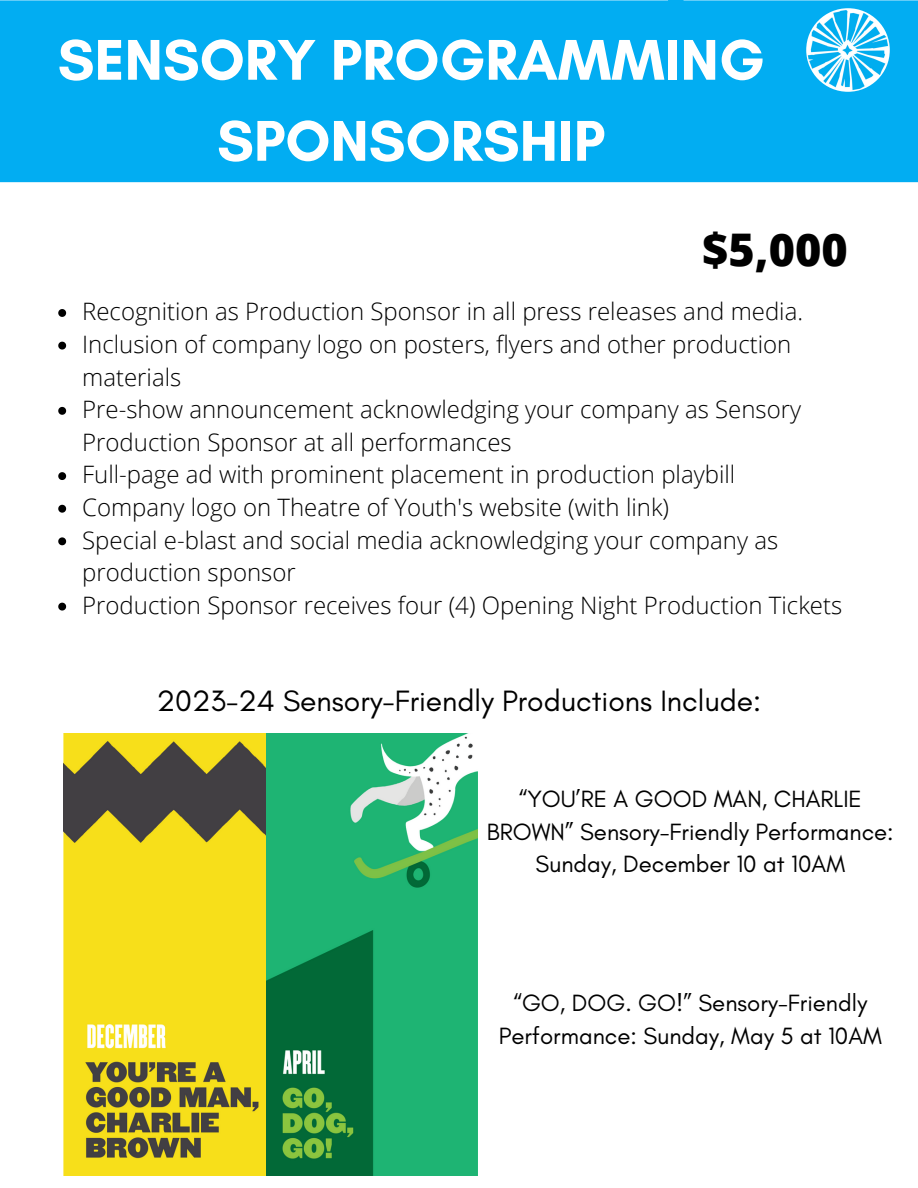
<style>
.page{position:relative;width:918px;height:1188px;background:#fff}
.page>*{position:absolute;margin:0;border:0;box-sizing:border-box;transform-origin:0 0}
.t1{font:700 58.5px/81px "Glacial Indifference";color:#fff;text-align:center}
.t2{font:800 45px "Open Sans";color:#000}
.t3{font:30px "Glacial Indifference";color:#000}
.t4{font:300 24px/32.7px "Open Sans";color:#000}
.t5{font:24px/32.7px "Glacial Indifference";color:#000;text-align:center}
</style>
<div class="page">
<div style="left:0;top:0;width:918px;height:182px;background:#02adf2"></div>
<img style="left:806px;top:8px;width:84px;height:84px;border-radius:50%">
<svg style="left:58px;top:309px;width:8px;height:8px"></svg>
<svg style="left:58px;top:342px;width:8px;height:8px"></svg>
<svg style="left:58px;top:407px;width:8px;height:8px"></svg>
<svg style="left:58px;top:472px;width:8px;height:8px"></svg>
<svg style="left:58px;top:505px;width:8px;height:8px"></svg>
<svg style="left:58px;top:537px;width:8px;height:8px"></svg>
<svg style="left:58px;top:603px;width:8px;height:8px"></svg>
<img style="left:64px;top:733px;width:414px;height:442px">
<p class="t1" style="left:58px;top:19px;width:708px">SENSORY PROGRAMMING<br>SPONSORSHIP</p>
<p class="t2" style="left:702px;top:218px;width:147px">$5,000</p>
<p class="t4" style="left:82px;top:295px;width:722px">Recognition as Production Sponsor in all press releases and media.</p>
<p class="t4" style="left:82px;top:327px;width:711px">Inclusion of company logo on posters, flyers and other production materials</p>
<p class="t4" style="left:82px;top:393px;width:720px">Pre-show announcement acknowledging your company as Sensory<br>Production Sponsor at all performances</p>
<p class="t4" style="left:82px;top:458px;width:655px">Full-page ad with prominent placement in production playbill</p>
<p class="t4" style="left:82px;top:490px;width:588px">Company logo on Theatre of Youth's website (with link)</p>
<p class="t4" style="left:82px;top:523px;width:698px">Special e-blast and social media acknowledging your company as production sponsor</p>
<p class="t4" style="left:82px;top:588px;width:762px">Production Sponsor receives four (4) Opening Night Production Tickets</p>
<p class="t3" style="left:157px;top:682px;width:606px">2023-24 Sensory-Friendly Productions Include:</p>
<p class="t5" style="left:487px;top:782px;width:408px">“YOU’RE A GOOD MAN, CHARLIE<br>BROWN” Sensory-Friendly Performance:<br>Sunday, December 10 at 10AM</p>
<p class="t5" style="left:499px;top:987px;width:385px">“GO, DOG. GO!” Sensory-Friendly<br>Performance: Sunday, May 5 at 10AM</p>
</div>
